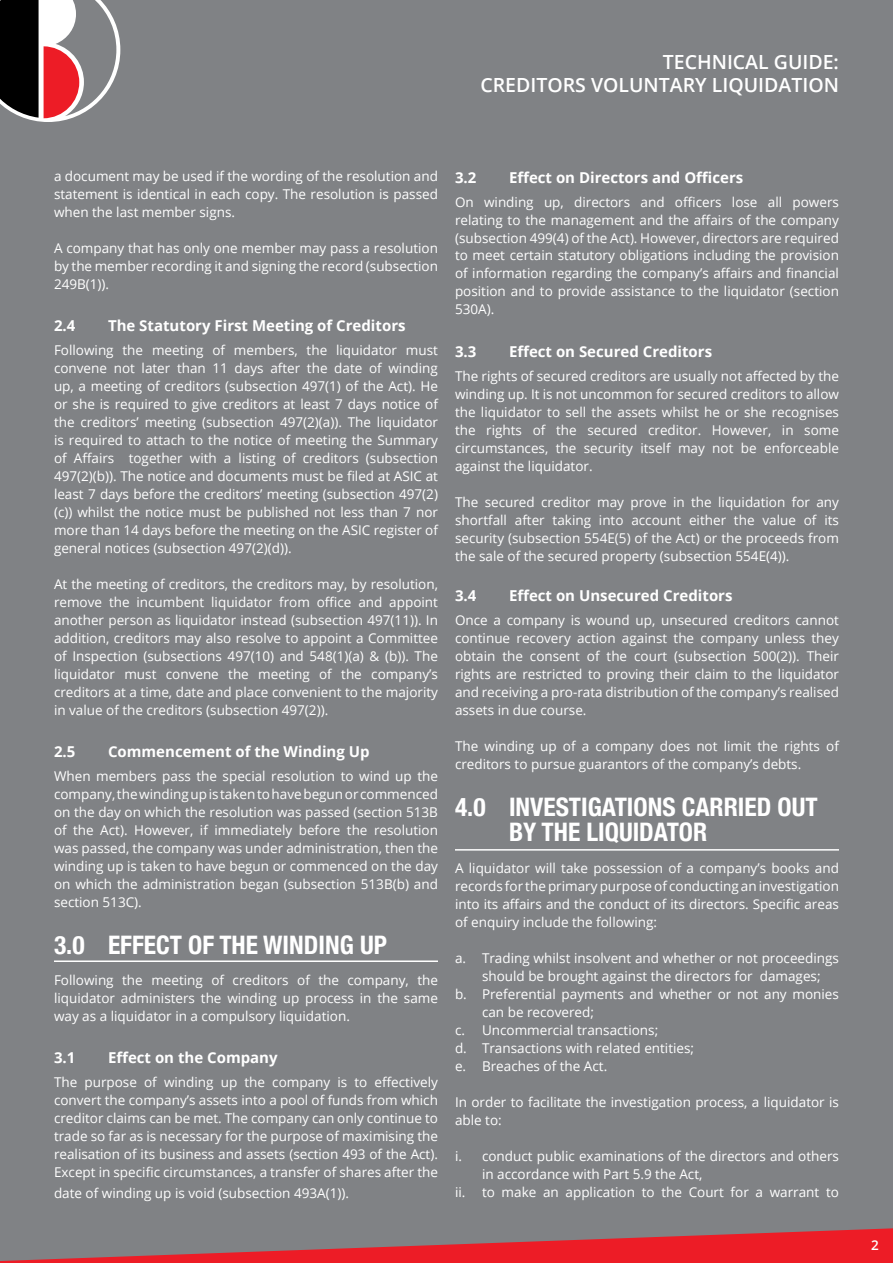
<style>
.page{position:relative;width:893px;height:1263px;background:#808285}
.page>*{position:absolute;margin:0;border:0;box-sizing:border-box;transform-origin:0 0}
.t1{font:700 condensed 25.5px/25.5px "Helvetica Neue";color:#fff}
.t2{font:600 19.5px/23.4px "Open Sans";color:#fff;text-align:right}
.t3{font:700 15px "Open Sans";color:#fff}
.t4{font:13.5px/18px "Open Sans";color:#fff;text-align:justify}
.t5{font:600 13.5px "Open Sans";color:#fff}
</style>
<div class="page">
<svg style="left:0;top:1228px;width:893px;height:35px"></svg>
<svg style="left:0;top:0;width:120px;height:122px"></svg>
<hr style="left:455px;top:849px;width:384px;height:2px;background:#fff">
<hr style="left:54px;top:960px;width:384px;height:2px;background:#fff">
<h2 class="t2" style="left:480px;top:50px;width:360px">TECHNICAL GUIDE:<br>CREDITORS VOLUNTARY LIQUIDATION</h2>
<p class="t4" style="left:54px;top:167px;width:385px">a document may be used if the wording of the resolution and statement is identical in each copy. The resolution is passed when the last member signs.</p>
<p class="t4" style="left:54px;top:239px;width:385px">A company that has only one member may pass a resolution by the member recording it and signing the record (subsection 249B(1)).</p>
<p class="t3" style="left:54px;top:315px;width:23px">2.4</p>
<p class="t3" style="left:108px;top:315px;width:299px">The Statutory First Meeting of Creditors</p>
<p class="t4" style="left:54px;top:341px;width:385px">Following the meeting of members, the liquidator must convene not later than 11 days after the date of winding up, a meeting of creditors (subsection 497(1) of the Act). He or she is required to give creditors at least 7 days notice of the creditors’ meeting (subsection 497(2)(a)). The liquidator is required to attach to the notice of meeting the Summary of Affairs together with a listing of creditors (subsection 497(2)(b)). The notice and documents must be filed at ASIC at least 7 days before the creditors’ meeting (subsection 497(2) (c)) whilst the notice must be published not less than 7 nor more than 14 days before the meeting on the ASIC register of general notices (subsection 497(2)(d)).</p>
<p class="t4" style="left:54px;top:575px;width:385px">At the meeting of creditors, the creditors may, by resolution, remove the incumbent liquidator from office and appoint another person as liquidator instead (subsection 497(11)). In addition, creditors may also resolve to appoint a Committee of Inspection (subsections 497(10) and 548(1)(a) &amp; (b)). The liquidator must convene the meeting of the company’s creditors at a time, date and place convenient to the majority in value of the creditors (subsection 497(2)).</p>
<p class="t3" style="left:54px;top:741px;width:23px">2.5</p>
<p class="t3" style="left:108px;top:741px;width:263px">Commencement of the Winding Up</p>
<p class="t4" style="left:54px;top:767px;width:385px">When members pass the special resolution to wind up the company, the winding up is taken to have begun or commenced on the day on which the resolution was passed (section 513B of the Act). However, if immediately before the resolution was passed, the company was under administration, then the winding up is taken to have begun or commenced on the day on which the administration began (subsection 513B(b) and section 513C).</p>
<h1 class="t1" style="left:54px;top:930px;width:334px">3.0 EFFECT OF THE WINDING UP</h1>
<p class="t4" style="left:54px;top:971px;width:385px">Following the meeting of creditors of the company, the liquidator administers the winding up process in the same way as a liquidator in a compulsory liquidation.</p>
<p class="t3" style="left:54px;top:1047px;width:23px">3.1</p>
<p class="t3" style="left:108px;top:1047px;width:171px">Effect on the Company</p>
<p class="t4" style="left:54px;top:1073px;width:385px">The purpose of winding up the company is to effectively convert the company’s assets into a pool of funds from which creditor claims can be met. The company can only continue to trade so far as is necessary for the purpose of maximising the realisation of its business and assets (section 493 of the Act).<br>Except in specific circumstances, a transfer of shares after the</p>
<p class="t4" style="left:54px;top:1184px;width:297px">date of winding up is void (subsection 493A(1)).</p>
<p class="t3" style="left:455px;top:166px;width:23px">3.2</p>
<p class="t3" style="left:509px;top:166px;width:236px">Effect on Directors and Officers</p>
<p class="t4" style="left:455px;top:192px;width:385px">On winding up, directors and officers lose all powers relating to the management and the affairs of the company (subsection 499(4) of the Act). However, directors are required to meet certain statutory obligations including the provision of information regarding the company’s affairs and financial position and to provide assistance to the liquidator (section 530A).</p>
<p class="t3" style="left:455px;top:340px;width:23px">3.3</p>
<p class="t3" style="left:509px;top:340px;width:205px">Effect on Secured Creditors</p>
<p class="t4" style="left:455px;top:366px;width:385px">The rights of secured creditors are usually not affected by the winding up. It is not uncommon for secured creditors to allow the liquidator to sell the assets whilst he or she recognises the rights of the secured creditor. However, in some circumstances, the security itself may not be enforceable against the liquidator.</p>
<p class="t4" style="left:455px;top:492px;width:385px">The secured creditor may prove in the liquidation for any shortfall after taking into account either the value of its security (subsection 554E(5) of the Act) or the proceeds from the sale of the secured property (subsection 554E(4)).</p>
<p class="t3" style="left:455px;top:585px;width:23px">3.4</p>
<p class="t3" style="left:509px;top:585px;width:225px">Effect on Unsecured Creditors</p>
<p class="t4" style="left:455px;top:611px;width:385px">Once a company is wound up, unsecured creditors cannot continue recovery action against the company unless they obtain the consent of the court (subsection 500(2)). Their rights are restricted to proving their claim to the liquidator and receiving a pro-rata distribution of the company’s realised assets in due course.</p>
<p class="t4" style="left:455px;top:737px;width:385px">The winding up of a company does not limit the rights of creditors to pursue guarantors of the company’s debts.</p>
<h1 class="t1" style="left:509px;top:792px;width:310px;text-indent:-54px">4.0 INVESTIGATIONS CARRIED OUT<br>BY THE LIQUIDATOR</h1>
<p class="t4" style="left:455px;top:858px;width:385px">A liquidator will take possession of a company’s books and records for the primary purpose of conducting an investigation into its affairs and the conduct of its directors. Specific areas of enquiry include the following:</p>
<p class="t4" style="left:455px;top:948px;width:385px">a. Trading whilst insolvent and whether or not proceedings</p>
<p class="t4" style="left:482px;top:966px;width:340px">should be brought against the directors for damages;</p>
<p class="t4" style="left:455px;top:984px;width:385px">b. Preferential payments and whether or not any monies</p>
<p class="t4" style="left:482px;top:1002px;width:114px">can be recovered;</p>
<p class="t4" style="left:455px;top:1020px;width:205px">c. Uncommercial transactions;</p>
<p class="t4" style="left:455px;top:1038px;width:241px">d. Transactions with related entities;</p>
<p class="t4" style="left:455px;top:1056px;width:154px">e. Breaches of the Act.</p>
<p class="t4" style="left:455px;top:1092px;width:385px">In order to facilitate the investigation process, a liquidator is able to:</p>
<p class="t4" style="left:455px;top:1146px;width:385px">i. conduct public examinations of the directors and others</p>
<p class="t4" style="left:482px;top:1164px;width:222px">in accordance with Part 5.9 the Act,</p>
<p class="t4" style="left:455px;top:1182px;width:385px">ii. to make an application to the Court for a warrant to</p>
<p class="t5" style="left:871px;top:1236px;width:9px">2</p>
</div>
